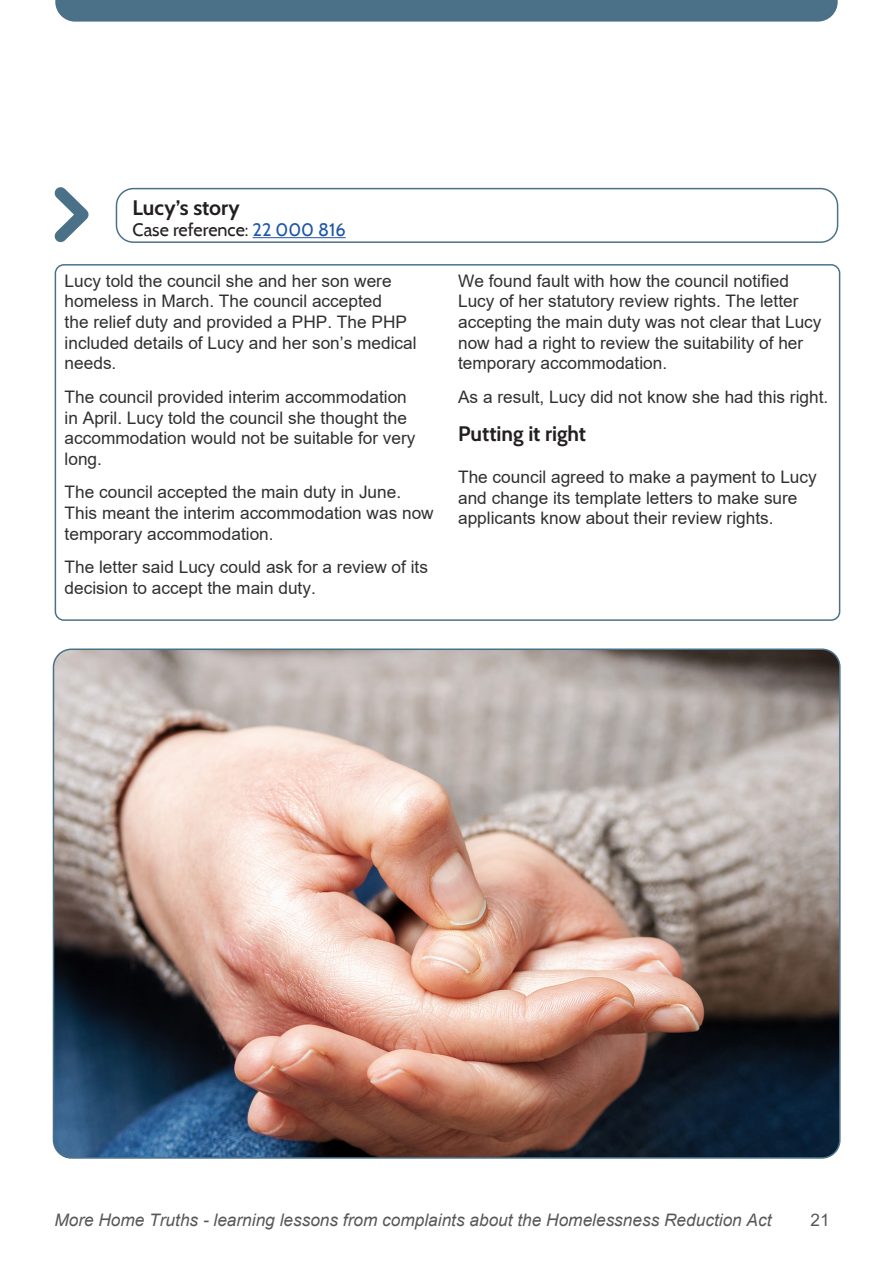
<style>
.page{position:relative;width:893px;height:1263px;background:#fff}
.page>*{position:absolute;margin:0;border:0;box-sizing:border-box;transform-origin:0 0}
.Case_study_title_-_H{font:700 21px "Cabin";letter-spacing:-.005em;color:#231f20}
.Case_study_title_-_H-2{font:18px "Cabin";color:#231f20}
.Body_text{font:17.25px/20.7px "Arial";color:#312f30}
.t1{font:italic 17.25px "Arial";color:#57585a}
.t2{font:17.25px "Arial";color:#57585a}
.s1{color:#1e56a6}
</style>
<div class="page">
<div style="left:55px;top:0;width:783px;height:22px;background:#4b7189"></div>
<div style="left:55px;top:264px;width:785px;height:357px;border:2px solid #4b7189;border-radius:9px"></div>
<div style="left:116px;top:188px;width:722px;height:55px;border:2px solid #4b7189;border-radius:17px"></div>
<hr style="left:253px;top:237px;width:93px;height:1px;background:#1e56a6">
<svg style="left:54px;top:187px;width:35px;height:56px"></svg>
<img style="left:53px;top:651px;width:785px;height:505px">
<h2 class="Case_study_title_-_H" style="left:133px;top:191px;width:109px">Lucy’s story</h2>
<h2 class="Case_study_title_-_H-2" style="left:133px;top:219px;width:215px">Case reference: <span class="s1">22 000 816</span></h2>
<p class="Body_text" style="left:65px;top:270px;width:353px">Lucy told the council she and her son were homeless in March. The council accepted<br>the relief duty and provided a PHP. The PHP included details of Lucy and her son’s medical needs.</p>
<p class="Body_text" style="left:65px;top:386px;width:352px">The council provided interim accommodation in April. Lucy told the council she thought the accommodation would not be suitable for very long.</p>
<p class="Body_text" style="left:65px;top:482px;width:371px">The council accepted the main duty in June.<br>This meant the interim accommodation was now temporary accommodation.</p>
<p class="Body_text" style="left:65px;top:557px;width:365px">The letter said Lucy could ask for a review of its decision to accept the main duty.</p>
<p class="Body_text" style="left:458px;top:270px;width:365px">We found fault with how the council notified Lucy of her statutory review rights. The letter accepting the main duty was not clear that Lucy now had a right to review the suitability of her temporary accommodation.</p>
<p class="Body_text" style="left:458px;top:386px;width:372px">As a result, Lucy did not know she had this right.</p>
<h2 class="Case_study_title_-_H" style="left:458px;top:417px;width:129px">Putting it right</h2>
<p class="Body_text" style="left:458px;top:466px;width:360px">The council agreed to make a payment to Lucy and change its template letters to make sure applicants know about their review rights.</p>
<p class="t1" style="left:54px;top:1208px;width:719px">More Home Truths - learning lessons from complaints about the Homelessness Reduction Act</p>
<p class="t2" style="left:811px;top:1207px;width:21px">21</p>
</div>
